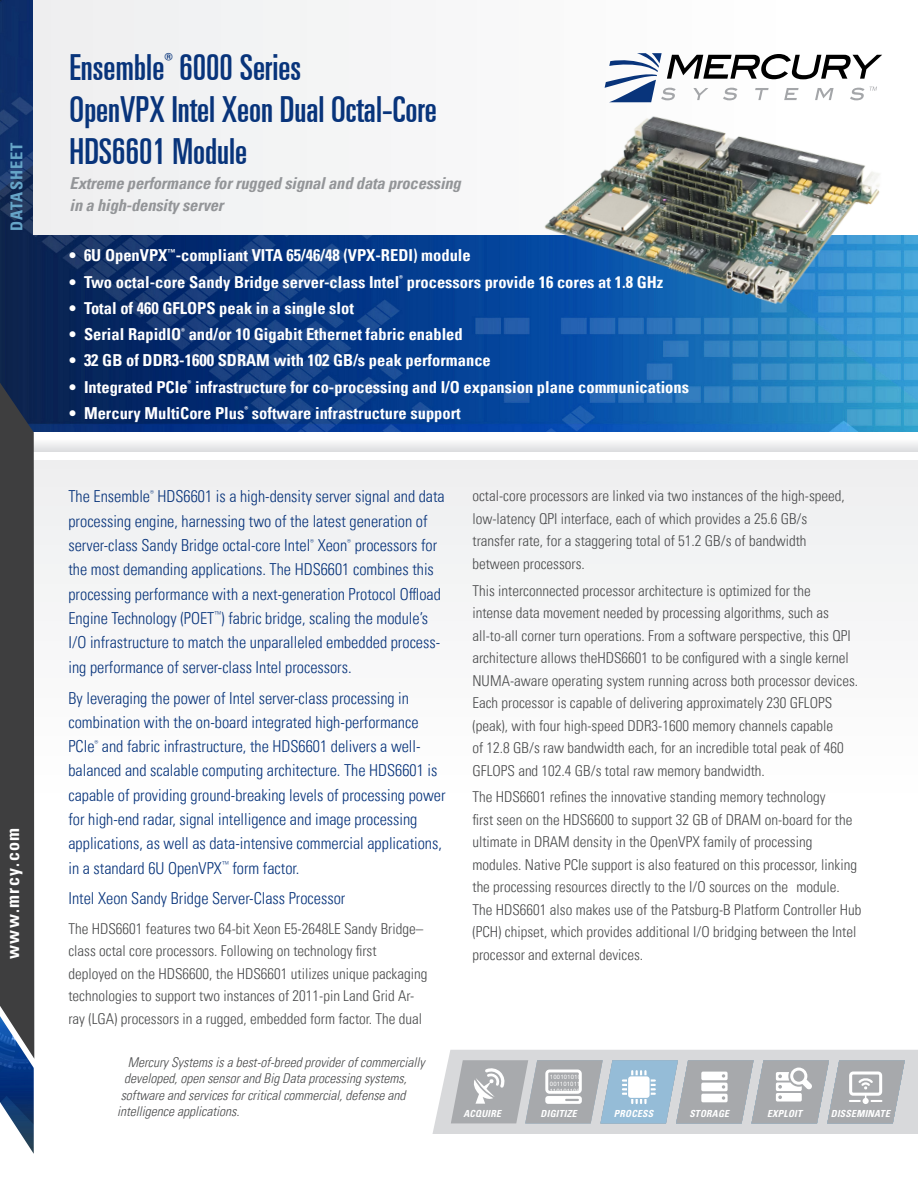
<style>
.page{position:relative;width:918px;height:1188px;background:#fff}
.page>*{position:absolute;margin:0;border:0;box-sizing:border-box;transform-origin:0 0}
.t1{font:36px/42px "Univers LT Pro Ult Cond";color:#08347b}
.Vertical_www_address{font:700 condensed 18px "Univers LT Pro";letter-spacing:.08em;color:#fff}
.Body_blue_paragraph{font:300 condensed 16.5px/24.3px "Univers LT Pro";color:#08347b}
.t2{font:700 condensed 16.5px "Univers LT Pro";color:#fff}
.Subtitle{font:italic 700 condensed 16.5px/22.5px "Univers LT Pro";letter-spacing:-.01em;color:#939598}
.vertical_DATASHEET_c{font:700 condensed 16.5px "Univers LT Pro";letter-spacing:.06em;color:#66a5c8}
.Body_text{font:300 condensed 15px/22.5px "Univers LT Pro";color:#4b4c4d}
.process_chain_copy_t{font:italic 300 condensed 13.5px "Univers LT Pro";color:#4b4c4d}
.t3{font:italic 700 condensed 9.75px "Univers";letter-spacing:.02em;color:#fff}
.t4{font:6px/6.8px "Arial";letter-spacing:.02em;color:#fff}
</style>
<div class="page">
<div style="left:0;top:461px;width:918px;height:490px;background:#fafafa"></div>
<img style="left:0;top:0;width:918px;height:432px">
<div style="left:34px;top:0;width:884px;height:235px;background:#f4f5f5"></div>
<img style="left:0;top:1059px;width:34px;height:95px">
<img style="left:531px;top:91px;width:365px;height:241px">
<div style="left:0;top:432px;width:918px;height:20px;background:linear-gradient(to bottom,#fff,#e0e1e3)"></div>
<svg style="left:0;top:383px;width:34px;height:676px;background:#3d4045"></svg>
<svg style="left:605px;top:53px;width:277px;height:49px"></svg>
<svg style="left:432px;top:1050px;width:486px;height:84px;background:#bfc4c9"></svg>
<p class="vertical_DATASHEET_c" style="left:7px;top:231px;width:90px;rotate:-90deg">DATASHEET</p>
<p class="Vertical_www_address" style="left:2px;top:959px;width:133px;rotate:-90deg">www.mrcy.com</p>
<p class="t1" style="left:70px;top:44px;width:233px">Ensemble<sup>®</sup> 6000 Series</p>
<p class="t1" style="left:70px;top:86px;width:369px">OpenVPX Intel Xeon Dual Octal-Core<br>HDS6601 Module</p>
<p class="Subtitle" style="left:70px;top:172px;width:393px">Extreme performance for rugged signal and data processing in a high-density server</p>
<p class="t2" style="left:69px;top:245px;width:403px">• 6U OpenVPX<sup>™</sup>-compliant VITA 65/46/48 (VPX-REDI) module</p>
<p class="t2" style="left:69px;top:272px;width:596px">• Two octal-core Sandy Bridge server-class Intel<sup>®</sup> processors provide 16 cores at 1.8 GHz</p>
<p class="t2" style="left:69px;top:298px;width:287px">• Total of 460 GFLOPS peak in a single slot</p>
<p class="t2" style="left:69px;top:324px;width:395px">• Serial RapidIO<sup>®</sup> and/or 10 Gigabit Ethernet fabric enabled</p>
<p class="t2" style="left:69px;top:350px;width:423px">• 32 GB of DDR3-1600 SDRAM with 102 GB/s peak performance</p>
<p class="t2" style="left:69px;top:377px;width:622px">• Integrated PCIe<sup>®</sup> infrastructure for co-processing and I/O expansion plane communications</p>
<p class="t2" style="left:69px;top:403px;width:393px">• Mercury MultiCore Plus<sup>®</sup> software infrastructure support</p>
<p class="Body_blue_paragraph" style="left:68px;top:484px;width:378px">The Ensemble<sup>®</sup> HDS6601 is a high-density server signal and data processing engine, harnessing two of the latest generation of server-class Sandy Bridge octal-core Intel<sup>®</sup> Xeon<sup>®</sup> processors for the most demanding applications. The HDS6601 combines this processing performance with a next-generation Protocol Offload Engine Technology (POET<sup>™</sup>) fabric bridge, scaling the module’s I/O infrastructure to match the unparalleled embedded process&shy;ing performance of server-class Intel processors.</p>
<p class="Body_blue_paragraph" style="left:68px;top:685px;width:379px">By leveraging the power of Intel server-class processing in combination with the on-board integrated high-performance PCIe<sup>®</sup> and fabric infrastructure, the HDS6601 delivers a well&shy;balanced and scalable computing architecture. The HDS6601 is capable of providing ground-breaking levels of processing power for high-end radar, signal intelligence and image processing applications, as well as data-intensive commercial applications, in a standard 6U OpenVPX<sup>™</sup> form factor.</p>
<p class="Body_blue_paragraph" style="left:68px;top:886px;width:278px">Intel Xeon Sandy Bridge Server-Class Processor</p>
<p class="Body_text" style="left:68px;top:916px;width:360px">The HDS6601 features two 64-bit Xeon E5-2648LE Sandy Bridge– class octal core processors. Following on technology first deployed on the HDS6600, the HDS6601 utilizes unique packaging technologies to support two instances of 2011-pin Land Grid Ar&shy;ray (LGA) processors in a rugged, embedded form factor. The dual</p>
<p class="process_chain_copy_t" style="left:128px;top:1053px;width:302px">MercurySystemsisabest-of-breedproviderofcommercially</p>
<p class="process_chain_copy_t" style="left:124px;top:1069px;width:288px">developed,opensensorandBigDataprocessingsystems,</p>
<p class="process_chain_copy_t" style="left:121px;top:1086px;width:290px">softwareandservicesforcriticalcommercial,defenseand</p>
<p class="process_chain_copy_t" style="left:117px;top:1102px;width:127px">intelligenceapplications.</p>
<p class="Body_text" style="left:472px;top:484px;width:374px">octal-core processors are linked via two instances of the high-speed, low-latency QPI interface, each of which provides a 25.6 GB/s transfer rate, for a staggering total of 51.2 GB/s of bandwidth between processors.</p>
<p class="Body_text" style="left:472px;top:578px;width:387px">This interconnected processor architecture is optimized for the<br>intense data movement needed by processing algorithms, such as all-to-all corner turn operations. From a software perspective, this QPI architecture allows theHDS6601 to be configured with a single kernel NUMA-aware operating system running across both processor devices.<br>Each processor is capable of delivering approximately 230 GFLOPS (peak), with four high-speed DDR3-1600 memory channels capable<br>of 12.8 GB/s raw bandwidth each, for an incredible total peak of 460<br>GFLOPS and 102.4 GB/s total raw memory bandwidth.</p>
<p class="Body_text" style="left:472px;top:785px;width:390px">The HDS6601 refines the innovative standing memory technology<br>first seen on the HDS6600 to support 32 GB of DRAM on-board for the ultimate in DRAM density in the OpenVPX family of processing modules. Native PCIe support is also featured on this processor, linking the processing resources directly to the I/O sources on the module.<br>The HDS6601 also makes use of the Patsburg-B Platform Controller Hub (PCH) chipset, which provides additional I/O bridging between the Intel processor and external devices.</p>
<p class="t4" style="left:550px;top:1074px;width:33px">100101010<br>001101011<br>110101100</p>
<p class="t3" style="left:541px;top:1108px;width:38px">DIGITIZE</p>
<p class="t3" style="left:840px;top:1108px;width:39px">ACQU RE</p>
<p class="t3" style="left:463px;top:1108px;width:39px">ACQUIRE</p>
<p class="t3" style="left:538px;top:1108px;width:39px">ACQUIRE</p>
<p class="t3" style="left:613px;top:1108px;width:39px">ACQUIRE</p>
<p class="t3" style="left:765px;top:1108px;width:41px">ST RAGE</p>
<p class="t3" style="left:614px;top:1108px;width:35px">PROCES</p>
<p class="t3" style="left:616px;top:1108px;width:39px">DIGITIZES</p>
<p class="t3" style="left:689px;top:1108px;width:40px">ACQUIREE</p>
<p class="t3" style="left:690px;top:1108px;width:35px">PROCES</p>
<p class="t3" style="left:691px;top:1108px;width:39px">DIGITIZES</p>
<p class="t3" style="left:764px;top:1108px;width:39px">ACQUIRE</p>
<p class="t3" style="left:831px;top:1108px;width:51px">DI SEMINA</p>
<p class="t3" style="left:765px;top:1108px;width:35px">PROCES</p>
<p class="t3" style="left:767px;top:1108px;width:38px">DIGITIZE</p>
<p class="t3" style="left:767px;top:1108px;width:39px">EXPLOITS</p>
<p class="t3" style="left:841px;top:1108px;width:35px">PROCES</p>
<p class="t3" style="left:843px;top:1108px;width:38px">DIGITIZE</p>
<p class="t3" style="left:843px;top:1108px;width:48px">EXPLOITSTE</p>
<p class="t3" style="left:689px;top:1108px;width:41px">ST RAGE</p>
<p class="t3" style="left:841px;top:1108px;width:41px">ST RAGE</p>
</div>
